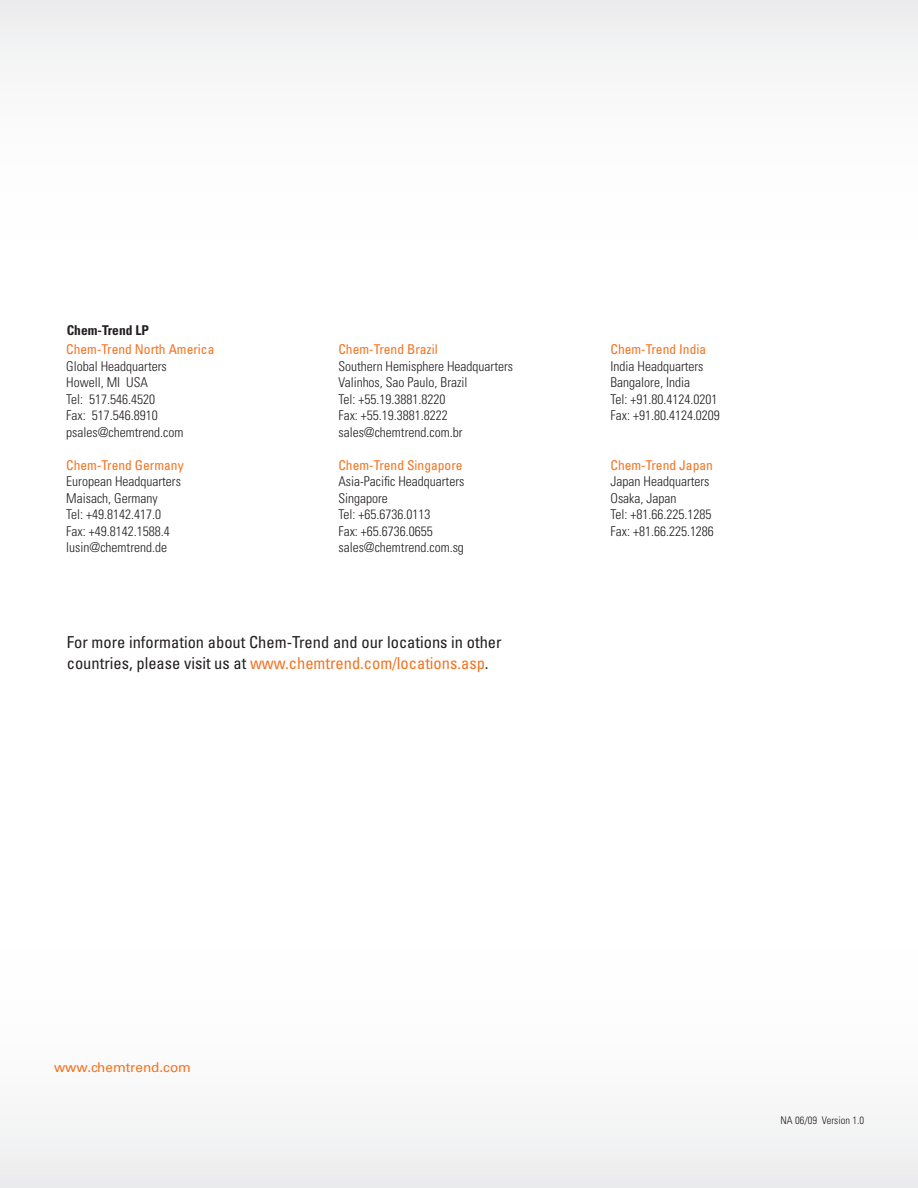
<style>
.page{position:relative;width:918px;height:1188px;background:#fff}
.page>*{position:absolute;margin:0;border:0;box-sizing:border-box;transform-origin:0 0}
.t1{font:condensed 16.5px/21px "Univers";color:#231f20}
.t2{font:300 condensed 13.5px/16.5px "Univers";color:#231f20}
.t3{font:condensed 13.5px "Univers";color:#f47321}
.t4{font:13.5px "Univers";color:#f47321}
.t5{font:700 condensed 13.5px "Univers";color:#231f20}
.t6{font:300 condensed 10.5px "Univers";color:#231f20}
.s1{color:#f47321}
</style>
<div class="page">
<div style="left:0;top:0;width:918px;height:401px;background:linear-gradient(to right,#fbfbfb,#fbfbfb)"></div>
<div style="left:0;top:792px;width:918px;height:396px;background:linear-gradient(to bottom,#fff,#f2f3f3)"></div>
<p class="t5" style="left:67px;top:322px;width:84px">Chem-Trend LP</p>
<p class="t3" style="left:66px;top:341px;width:150px">Chem-Trend North America</p>
<p class="t2" style="left:66px;top:358px;width:119px">Global Headquarters<br>Howell, MI USA<br>Tel: 517.546.4520<br>Fax: 517.546.8910 psales@chemtrend.com</p>
<p class="t3" style="left:66px;top:456px;width:119px">Chem-Trend Germany</p>
<p class="t2" style="left:66px;top:473px;width:116px">European Headquarters<br>Maisach, Germany<br>Tel: +49.8142.417.0<br>Fax: +49.8142.1588.4 lusin@chemtrend.de</p>
<p class="t3" style="left:338px;top:341px;width:101px">Chem-Trend Brazil</p>
<p class="t2" style="left:338px;top:358px;width:176px">Southern Hemisphere Headquarters<br>Valinhos, Sao Paulo, Brazil<br>Tel: +55.19.3881.8220<br>Fax: +55.19.3881.8222 sales@chemtrend.com.br</p>
<p class="t3" style="left:338px;top:456px;width:126px">Chem-Trend Singapore</p>
<p class="t2" style="left:338px;top:473px;width:127px">Asia-Pacific Headquarters<br>Singapore<br>Tel: +65.6736.0113<br>Fax: +65.6736.0655 sales@chemtrend.com.sg</p>
<p class="t1" style="left:67px;top:631px;width:436px">For more information about Chem-Trend and our locations in other countries, please visit us at <span class="s1">www.chemtrend.com/locations.asp</span>.</p>
<p class="t3" style="left:611px;top:341px;width:97px">Chem-Trend India</p>
<p class="t2" style="left:611px;top:358px;width:111px">India Headquarters<br>Bangalore, India<br>Tel: +91.80.4124.0201<br>Fax: +91.80.4124.0209</p>
<p class="t3" style="left:611px;top:456px;width:104px">Chem-Trend Japan</p>
<p class="t2" style="left:611px;top:473px;width:105px">Japan Headquarters<br>Osaka, Japan<br>Tel: +81.66.225.1285<br>Fax: +81.66.225.1286</p>
<p class="t4" style="left:54px;top:1059px;width:139px">www.chemtrend.com</p>
<p class="t6" style="left:780px;top:1114px;width:85px">NA 06/09 Version 1.0</p>
</div>
